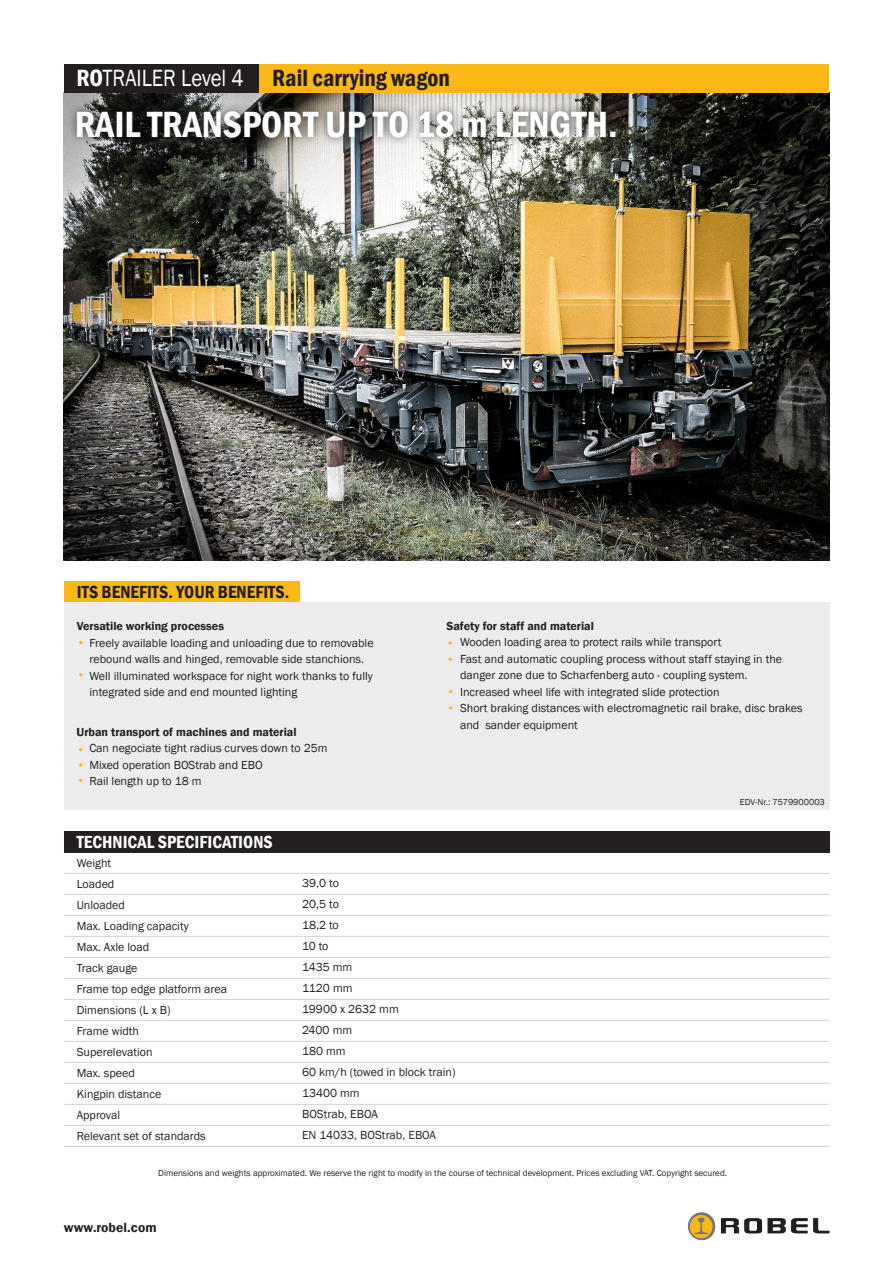
<style>
.page{position:relative;width:893px;height:1263px;background:#fff}
.page>*{position:absolute;margin:0;border:0;box-sizing:border-box;transform-origin:0 0}
.t1{font:600 condensed 37.5px "Franklin Gothic";color:#fff}
.t2{font:600 condensed 24.15px "Franklin Gothic";color:#231f20}
.t3{font:24.15px "Franklin Gothic";color:#fff;scale:.86 1}
.t4{font:600 condensed 18px "Franklin Gothic";color:#231f20}
.t5{font:600 condensed 18px "Franklin Gothic";color:#fff}
.t6{font:600 13.65px "Franklin Gothic";color:#231f20}
.t7{font:12px/16.5px "Franklin Gothic";color:#231f20}
.t8{font:600 12px "Franklin Gothic";color:#231f20}
.t9{font:9px "Franklin Gothic";color:#231f20}
.s1{font-weight:600;font-stretch:condensed}
</style>
<div class="page">
<img style="left:688px;top:1212px;width:13px;height:20px">
<img style="left:64px;top:93px;width:765px;height:467px">
<div style="left:67px;top:102px;width:558px;height:44px;background:#231f20;opacity:.75"></div>
<div style="left:64px;top:831px;width:765px;height:21px;background:#231f20"></div>
<hr style="left:64px;top:873px;width:765px;height:1px;background:#d1d2d4">
<hr style="left:64px;top:894px;width:765px;height:1px;background:#d1d2d4">
<hr style="left:64px;top:978px;width:765px;height:1px;background:#d1d2d4">
<hr style="left:64px;top:957px;width:765px;height:1px;background:#d1d2d4">
<hr style="left:64px;top:936px;width:765px;height:1px;background:#d1d2d4">
<hr style="left:64px;top:915px;width:765px;height:1px;background:#d1d2d4">
<hr style="left:64px;top:999px;width:765px;height:1px;background:#d1d2d4">
<hr style="left:64px;top:1020px;width:765px;height:1px;background:#d1d2d4">
<hr style="left:64px;top:1104px;width:765px;height:1px;background:#d1d2d4">
<hr style="left:64px;top:1083px;width:765px;height:1px;background:#d1d2d4">
<hr style="left:64px;top:1062px;width:765px;height:1px;background:#d1d2d4">
<hr style="left:64px;top:1041px;width:765px;height:1px;background:#d1d2d4">
<hr style="left:64px;top:1125px;width:765px;height:1px;background:#d1d2d4">
<hr style="left:64px;top:1146px;width:766px;height:1px;background:#d1d2d4">
<div style="left:64px;top:64px;width:195px;height:29px;background:#231f20"></div>
<div style="left:259px;top:64px;width:570px;height:29px;background:#fcb814"></div>
<div style="left:64px;top:581px;width:236px;height:22px;background:#fcb814"></div>
<div style="left:64px;top:602px;width:766px;height:208px;background:#ececee"></div>
<svg style="left:79px;top:641px;width:4px;height:3px"></svg>
<svg style="left:449px;top:641px;width:3px;height:4px"></svg>
<p class="t3" style="left:77px;top:63px;width:196px"><span class="s1">RO</span>TRAILER Level 4</p>
<p class="t2" style="left:272px;top:62px;width:179px">Rail carrying wagon</p>
<p class="t1" style="left:75px;top:99px;width:544px">RAIL TRANSPORT UP TO 18 m LENGTH.</p>
<p class="t4" style="left:77px;top:580px;width:214px">ITS BENEFITS. YOUR BENEFITS.</p>
<p class="t8" style="left:77px;top:619px;width:149px">Versatile working processes</p>
<p class="t7" style="left:89px;top:635px;width:286px">Freely available loading and unloading due to removable rebound walls and hinged, removable side stanchions.</p>
<p class="t7" style="left:89px;top:668px;width:285px">Well illuminated workspace for night work thanks to fully integrated side and end mounted lighting</p>
<p class="t8" style="left:77px;top:724px;width:222px">Urban transport of machines and material</p>
<p class="t7" style="left:89px;top:740px;width:240px">Can negociate tight radius curves down to 25m</p>
<p class="t7" style="left:89px;top:757px;width:175px">Mixed operation BOStrab and EBO</p>
<p class="t7" style="left:89px;top:773px;width:114px">Rail length up to 18 m</p>
<p class="t8" style="left:446px;top:618px;width:149px">Safety for staff and material</p>
<p class="t7" style="left:460px;top:634px;width:263px">Wooden loading area to protect rails while transport</p>
<p class="t7" style="left:460px;top:651px;width:324px">Fast and automatic coupling process without staff staying in the danger zone due to Scharfenberg auto - coupling system.</p>
<p class="t7" style="left:460px;top:684px;width:261px">Increased wheel life with integrated slide protection</p>
<p class="t7" style="left:460px;top:700px;width:344px">Short braking distances with electromagnetic rail brake, disc brakes and sander equipment</p>
<p class="t9" style="left:740px;top:796px;width:87px">EDV-Nr.: 7579900003</p>
<p class="t5" style="left:77px;top:829px;width:197px">TECHNICAL SPECIFICATIONS</p>
<p class="t7" style="left:77px;top:855px;width:36px">Weight</p>
<p class="t7" style="left:77px;top:876px;width:39px">Loaded</p>
<p class="t7" style="left:77px;top:897px;width:50px">Unloaded</p>
<p class="t7" style="left:77px;top:918px;width:113px">Max. Loading capacity</p>
<p class="t7" style="left:77px;top:939px;width:74px">Max. Axle load</p>
<p class="t7" style="left:77px;top:960px;width:62px">Track gauge</p>
<p class="t7" style="left:77px;top:981px;width:152px">Frame top edge platform area</p>
<p class="t7" style="left:77px;top:1002px;width:95px">Dimensions (L x B)</p>
<p class="t7" style="left:77px;top:1023px;width:64px">Frame width</p>
<p class="t7" style="left:77px;top:1044px;width:77px">Superelevation</p>
<p class="t7" style="left:77px;top:1065px;width:60px">Max. speed</p>
<p class="t7" style="left:77px;top:1086px;width:86px">Kingpin distance</p>
<p class="t7" style="left:77px;top:1107px;width:45px">Approval</p>
<p class="t7" style="left:77px;top:1128px;width:130px">Relevant set of standards</p>
<p class="t7" style="left:302px;top:875px;width:38px">39,0 to</p>
<p class="t7" style="left:302px;top:896px;width:38px">20,5 to</p>
<p class="t7" style="left:302px;top:917px;width:38px">18,2 to</p>
<p class="t7" style="left:302px;top:938px;width:28px">10 to</p>
<p class="t7" style="left:302px;top:959px;width:52px">1435 mm</p>
<p class="t7" style="left:302px;top:980px;width:52px">1120 mm</p>
<p class="t7" style="left:302px;top:1001px;width:98px">19900 x 2632 mm</p>
<p class="t7" style="left:302px;top:1022px;width:52px">2400 mm</p>
<p class="t7" style="left:302px;top:1043px;width:45px">180 mm</p>
<p class="t7" style="left:302px;top:1064px;width:155px">60 km/h (towed in block train)</p>
<p class="t7" style="left:302px;top:1085px;width:59px">13400 mm</p>
<p class="t7" style="left:302px;top:1106px;width:77px">BOStrab, EBOA</p>
<p class="t7" style="left:302px;top:1127px;width:135px">EN 14033, BOStrab, EBOA</p>
<p class="t9" style="left:158px;top:1168px;width:570px">Dimensions and weights approximated. We reserve the right to modify in the course of technical development. Prices excluding VAT. Copyright secured.</p>
<p class="t6" style="left:64px;top:1219px;width:94px">www.robel.com</p>
</div>
